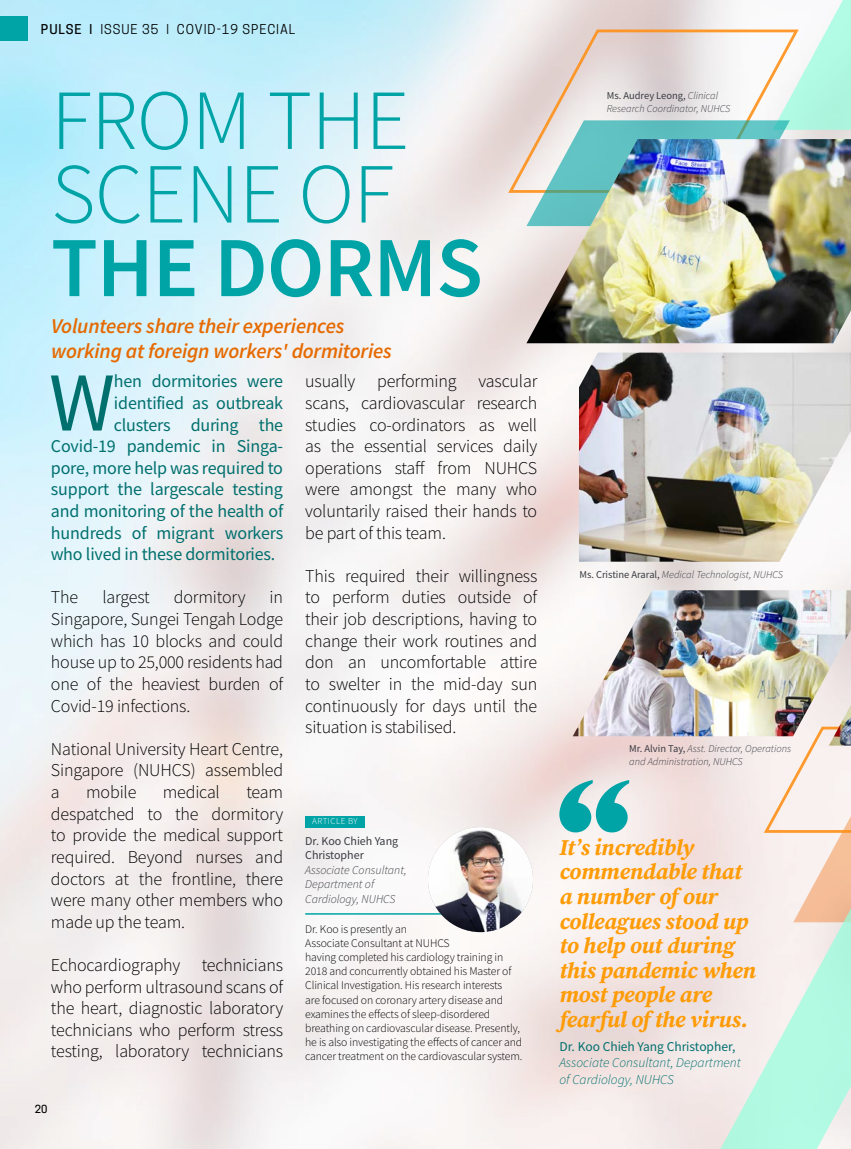
<style>
.page{position:relative;width:851px;height:1149px;background:#fff}
.page>*{position:absolute;margin:0;border:0;box-sizing:border-box;transform-origin:0 0}
.t1{font:85.5px/73.5px "Source Sans Variable";letter-spacing:-.005em;color:#00a4a6}
.t2{font:83.85px "Source Sans Variable";color:#00706e}
.t3{font:italic 22.5px/24.6px "Source Serif Variable";letter-spacing:.03em;color:#ff9c07}
.t4{font:italic 21px/25.2px "Source Sans Variable";letter-spacing:.025em;color:#e66a00}
.t5{font:18px/21.6px "Source Sans Variable";letter-spacing:-.005em;color:#000;text-align:justify}
.t6{font:18px "Source Sans Variable";letter-spacing:.01em;color:#00706e}
.t7{font:italic 13.5px/16.2px "Source Sans Variable";letter-spacing:.005em;color:#00706e}
.t8{font:13.5px "Source Sans Variable";letter-spacing:.015em;color:#00706e}
.t9{font:12.75px "Cooper Hewitt";letter-spacing:.075em;color:#000}
.t10{font:italic 12px/14.4px "Source Sans Variable";letter-spacing:.005em;color:#3a3c42}
.t11{font:12px/14.4px "Source Sans Variable";letter-spacing:.015em;color:#3a3c42}
.t12{font:11.7px/14.1px "Source Sans Variable";letter-spacing:-.005em;color:#020103}
.t13{font:italic 10.5px/12.6px "Source Sans Variable";letter-spacing:.005em;color:#3a3c42}
.t14{font:500 10.5px "Cooper Hewitt";color:#000}
.t15{font:9px "Source Sans Variable";letter-spacing:.055em;color:#fff}
.s1{font-weight:500}
.s2{font-style:normal}
</style>
<div class="page">
<img style="left:0;top:0;width:850px;height:1148px">
<div style="left:0;top:17px;width:28px;height:24px;background:#00a4a6"></div>
<img style="left:579px;top:352px;width:271px;height:209px">
<img style="left:572px;top:590px;width:278px;height:146px">
<svg style="left:505px;top:27px;width:21px;height:167px;background:#e9dcd6"></svg>
<img style="left:828px;top:704px;width:22px;height:20px">
<svg style="left:526px;top:0;width:324px;height:139px"></svg>
<img style="left:526px;top:139px;width:324px;height:204px">
<div style="left:305px;top:815px;width:59px;height:12px;background:#00a4a6"></div>
<hr style="left:305px;top:912px;width:189px;height:2px;background:#00a4a6">
<img style="left:428px;top:826px;width:105px;height:105px;border-radius:52px">
<svg style="left:559px;top:779px;width:70px;height:53px;background:#68c1c1"></svg>
<svg style="left:714px;top:724px;width:136px;height:424px"></svg>
<p class="t9" style="left:41px;top:21px;width:255px"><span class="s1">PULSE |</span> ISSUE 35 | COVID-19 SPECIAL</p>
<h1 class="t1" style="left:51px;top:84px;width:431px">FROM THE<br>SCENE OF<br>THE DORMS</h1>
<p class="t4" style="left:51px;top:314px;width:341px">Volunteers share their experiences working at foreign workers' dormitories</p>
<h2 class="t2" style="left:49px;top:352px;width:66px">W</h2>
<p class="t6" style="left:114px;top:370px;width:170px">hen dormitories were</p>
<p class="t6" style="left:114px;top:392px;width:170px">identified as outbreak</p>
<p class="t6" style="left:114px;top:413px;width:170px">clusters during the</p>
<p class="t6" style="left:51px;top:435px;width:233px">Covid-19 pandemic in Singa-</p>
<p class="t6" style="left:51px;top:457px;width:233px">pore, more help was required to</p>
<p class="t6" style="left:51px;top:478px;width:233px">support the largescale testing</p>
<p class="t6" style="left:51px;top:500px;width:233px">and monitoring of the health of</p>
<p class="t6" style="left:51px;top:521px;width:233px">hundreds of migrant workers</p>
<p class="t6" style="left:51px;top:543px;width:225px">who lived in these dormitories.</p>
<p class="t5" style="left:51px;top:586px;width:29px">The</p>
<p class="t5" style="left:102px;top:586px;width:49px">largest</p>
<p class="t5" style="left:174px;top:586px;width:73px">dormitory</p>
<p class="t5" style="left:51px;top:586px;width:233px;text-indent:218px">in Singapore, Sungei Tengah Lodge which has 10 blocks and could house up to 25,000 residents had one of the heaviest burden of Covid-19 infections.</p>
<p class="t5" style="left:51px;top:738px;width:233px">National University Heart Centre, Singapore (NUHCS) assembled a</p>
<p class="t5" style="left:86px;top:781px;width:52px">mobile</p>
<p class="t5" style="left:163px;top:781px;width:58px">medical</p>
<p class="t5" style="left:51px;top:781px;width:233px;text-indent:195px">team despatched to the dormitory to provide the medical support required. Beyond nurses and doctors at the frontline, there were many other members who made up the team.</p>
<p class="t5" style="left:51px;top:954px;width:233px">Echocardiography technicians who perform ultrasound scans of the heart, diagnostic laboratory technicians who perform stress testing, laboratory technicians</p>
<p class="t14" style="left:35px;top:1102px;width:14px">20</p>
<p class="t5" style="left:305px;top:370px;width:233px">usually performing vascular scans, cardiovascular research studies co-ordinators as well as the essential services daily operations staff from NUHCS were amongst the many who voluntarily raised their hands to be part of this team.</p>
<p class="t5" style="left:305px;top:565px;width:233px">This required their willingness to perform duties outside of their job descriptions, having to change their work routines and don an uncomfortable attire to swelter in the mid-day sun continuously for days until the situation is stabilised.</p>
<p class="t15" style="left:312px;top:815px;width:47px">ARTICLE BY</p>
<p class="t11" style="left:305px;top:833px;width:94px">Dr. Koo Chieh Yang<br>Christopher</p>
<p class="t10" style="left:305px;top:862px;width:103px">Associate Consultant,<br>Department of<br>Cardiology, NUHCS</p>
<p class="t12" style="left:305px;top:922px;width:218px">Dr. Koo is presently an<br>Associate Consultant at NUHCS<br>having completed his cardiology training in 2018 and concurrently obtained his Master of Clinical Investigation. His research interests<br>are focused on coronary artery disease and examines the effects of sleep-disordered breathing on cardiovascular disease. Presently, he is also investigating the effects of cancer and cancer treatment on the cardiovascular system.</p>
<p class="t13" style="left:606px;top:89px;width:125px"><span class="s2">Ms. Audrey Leong,</span> Clinical<br>Research Coordinator, NUHCS</p>
<p class="t13" style="left:579px;top:568px;width:205px"><span class="s2">Ms. Cristine Araral,</span> Medical Technologist, NUHCS</p>
<p class="t13" style="left:629px;top:742px;width:163px"><span class="s2">Mr. Alvin Tay,</span> Asst. Director, Operations and Administration, NUHCS</p>
<p class="t3" style="left:559px;top:834px;width:197px">It’s incredibly commendable that a number of our colleagues stood up to help out during this pandemic when most people are fearful of the virus.</p>
<p class="t8" style="left:559px;top:1038px;width:177px">Dr. Koo Chieh Yang Christopher,</p>
<p class="t7" style="left:559px;top:1054px;width:183px">Associate Consultant, Department of Cardiology, NUHCS</p>
</div>
